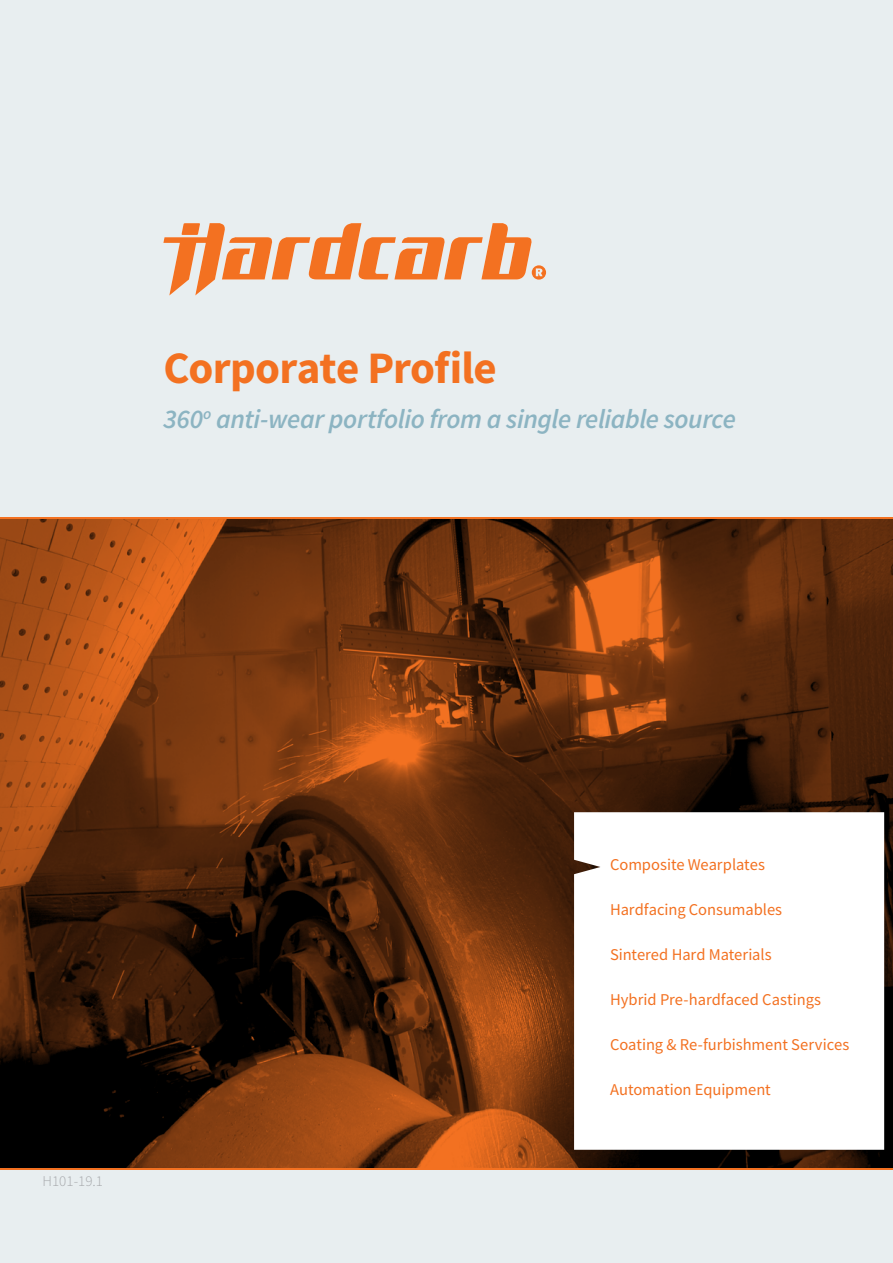
<style>
.page{position:relative;width:893px;height:1263px;background:#e8eef0}
.page>*{position:absolute;margin:0;border:0;box-sizing:border-box;transform-origin:0 0}
.t1{font:700 45px "Source Sans Pro";letter-spacing:-.02em;color:#f37121}
.t2{font:italic 600 27px "Source Sans Pro";letter-spacing:-.015em;color:#8cb4c2}
.t3{font:16.5px "Source Sans Pro";letter-spacing:-.005em;color:#f37121}
.t4{font:300 15px "Source Sans Pro";color:#a7a9ac}
</style>
<div class="page">
<img style="left:0;top:520px;width:893px;height:648px">
<div style="left:574px;top:812px;width:310px;height:338px;background:#fff"></div>
<svg style="left:163px;top:223px;width:383px;height:73px"></svg>
<h1 class="t1" style="left:163px;top:337px;width:335px">Corporate Profile</h1>
<h2 class="t2" style="left:163px;top:401px;width:574px">360<sup>o</sup> anti-wear portfolio from a single reliable source</h2>
<p class="t4" style="left:43px;top:1171px;width:62px">H101-19.1</p>
<p class="t3" style="left:610px;top:854px;width:156px">Composite Wearplates</p>
<p class="t3" style="left:610px;top:899px;width:174px">Hardfacing Consumables</p>
<p class="t3" style="left:610px;top:944px;width:163px">Sintered Hard Materials</p>
<p class="t3" style="left:610px;top:989px;width:212px">Hybrid Pre-hardfaced Castings</p>
<p class="t3" style="left:610px;top:1034px;width:241px">Coating &amp; Re-furbishment Services</p>
<p class="t3" style="left:610px;top:1079px;width:162px">Automation Equipment</p>
</div>
